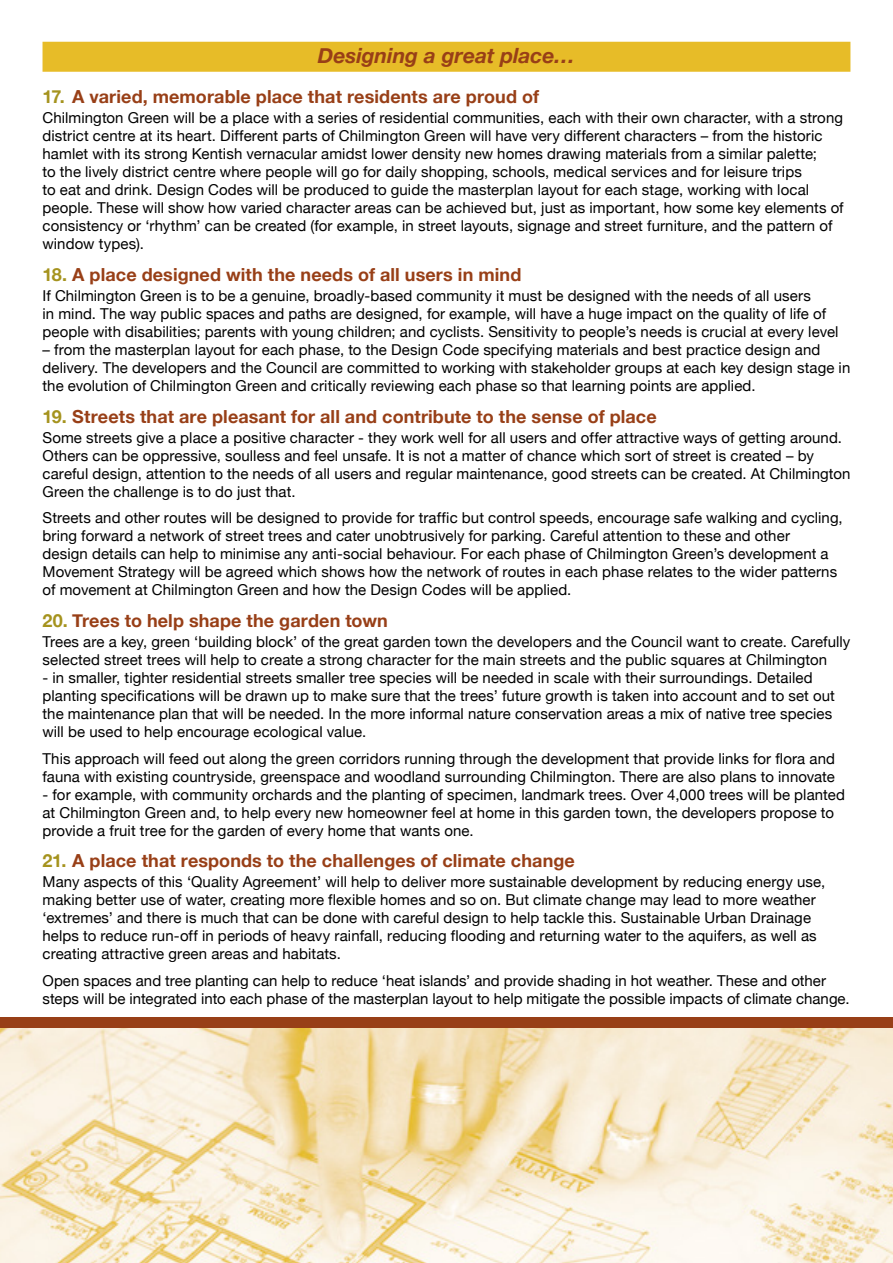
<style>
.page{position:relative;width:893px;height:1263px;background:#fff}
.page>*{position:absolute;margin:0;border:0;box-sizing:border-box;transform-origin:0 0}
.t1{font:italic 700 21px "Helvetica Neue";color:#983f17}
.t2{font:700 18px "Helvetica Neue";letter-spacing:.005em;color:#983f17}
.t3{font:15px/18px "Helvetica Neue";letter-spacing:.005em;color:#000}
.s1{color:#a5931e}
</style>
<div class="page">
<div style="left:43px;top:42px;width:807px;height:30px;background:#e7bc28"></div>
<img style="left:0;top:1028px;width:893px;height:235px">
<div style="left:0;top:1017px;width:893px;height:11px;background:#983f17"></div>
<h1 class="t1" style="left:318px;top:43px;width:259px">Designing a great place…</h1>
<p class="t2" style="left:43px;top:86px;width:498px"><span class="s1">17.</span> A varied, memorable place that residents are proud of</p>
<p class="t3" style="left:43px;top:109px;width:803px">Chilmington Green will be a place with a series of residential communities, each with their own character, with a strong district centre at its heart. Different parts of Chilmington Green will have very different characters – from the historic hamlet with its strong Kentish vernacular amidst lower density new homes drawing materials from a similar palette;<br>to the lively district centre where people will go for daily shopping, schools, medical services and for leisure trips<br>to eat and drink. Design Codes will be produced to guide the masterplan layout for each stage, working with local people. These will show how varied character areas can be achieved but, just as important, how some key elements of consistency or ‘rhythm’ can be created (for example, in street layouts, signage and street furniture, and the pattern of window types).</p>
<p class="t2" style="left:43px;top:263px;width:480px"><span class="s1">18.</span> A place designed with the needs of all users in mind</p>
<p class="t3" style="left:43px;top:286px;width:797px">If Chilmington Green is to be a genuine, broadly-based community it must be designed with the needs of all users<br>in mind. The way public spaces and paths are designed, for example, will have a huge impact on the quality of life of people with disabilities; parents with young children; and cyclists. Sensitivity to people’s needs is crucial at every level</p>
<p class="t3" style="left:43px;top:340px;width:809px">– from the masterplan layout for each phase, to the Design Code specifying materials and best practice design and delivery. The developers and the Council are committed to working with stakeholder groups at each key design stage in the evolution of Chilmington Green and critically reviewing each phase so that learning points are applied.</p>
<p class="t2" style="left:43px;top:405px;width:616px"><span class="s1">19.</span> Streets that are pleasant for all and contribute to the sense of place</p>
<p class="t3" style="left:43px;top:428px;width:809px">Some streets give a place a positive character - they work well for all users and offer attractive ways of getting around.<br>Others can be oppressive, soulless and feel unsafe. It is not a matter of chance which sort of street is created – by careful design, attention to the needs of all users and regular maintenance, good streets can be created. At Chilmington Green the challenge is to do just that.</p>
<p class="t3" style="left:43px;top:509px;width:802px">Streets and other routes will be designed to provide for traffic but control speeds, encourage safe walking and cycling, bring forward a network of street trees and cater unobtrusively for parking. Careful attention to these and other<br>design details can help to minimise any anti-social behaviour. For each phase of Chilmington Green’s development a Movement Strategy will be agreed which shows how the network of routes in each phase relates to the wider patterns of movement at Chilmington Green and how the Design Codes will be applied.</p>
<p class="t2" style="left:43px;top:609px;width:347px"><span class="s1">20.</span> Trees to help shape the garden town</p>
<p class="t3" style="left:43px;top:632px;width:809px">Trees are a key, green ‘building block’ of the great garden town the developers and the Council want to create. Carefully selected street trees will help to create a strong character for the main streets and the public squares at Chilmington</p>
<p class="t3" style="left:43px;top:668px;width:794px">- in smaller, tighter residential streets smaller tree species will be needed in scale with their surroundings. Detailed planting specifications will be drawn up to make sure that the trees’ future growth is taken into account and to set out the maintenance plan that will be needed. In the more informal nature conservation areas a mix of native tree species will be used to help encourage ecological value.</p>
<p class="t3" style="left:43px;top:749px;width:794px">This approach will feed out along the green corridors running through the development that provide links for flora and fauna with existing countryside, greenspace and woodland surrounding Chilmington. There are also plans to innovate</p>
<p class="t3" style="left:43px;top:785px;width:804px">- for example, with community orchards and the planting of specimen, landmark trees. Over 4,000 trees will be planted at Chilmington Green and, to help every new homeowner feel at home in this garden town, the developers propose to provide a fruit tree for the garden of every home that wants one.</p>
<p class="t2" style="left:43px;top:850px;width:534px"><span class="s1">21.</span> A place that responds to the challenges of climate change</p>
<p class="t3" style="left:43px;top:873px;width:784px">Many aspects of this ‘Quality Agreement’ will help to deliver more sustainable development by reducing energy use, making better use of water, creating more flexible homes and so on. But climate change may lead to more weather ‘extremes’ and there is much that can be done with careful design to help tackle this. Sustainable Urban Drainage helps to reduce run-off in periods of heavy rainfall, reducing flooding and returning water to the aquifers, as well as creating attractive green areas and habitats.</p>
<p class="t3" style="left:43px;top:971px;width:809px">Open spaces and tree planting can help to reduce ‘heat islands’ and provide shading in hot weather. These and other steps will be integrated into each phase of the masterplan layout to help mitigate the possible impacts of climate change.</p>
</div>
